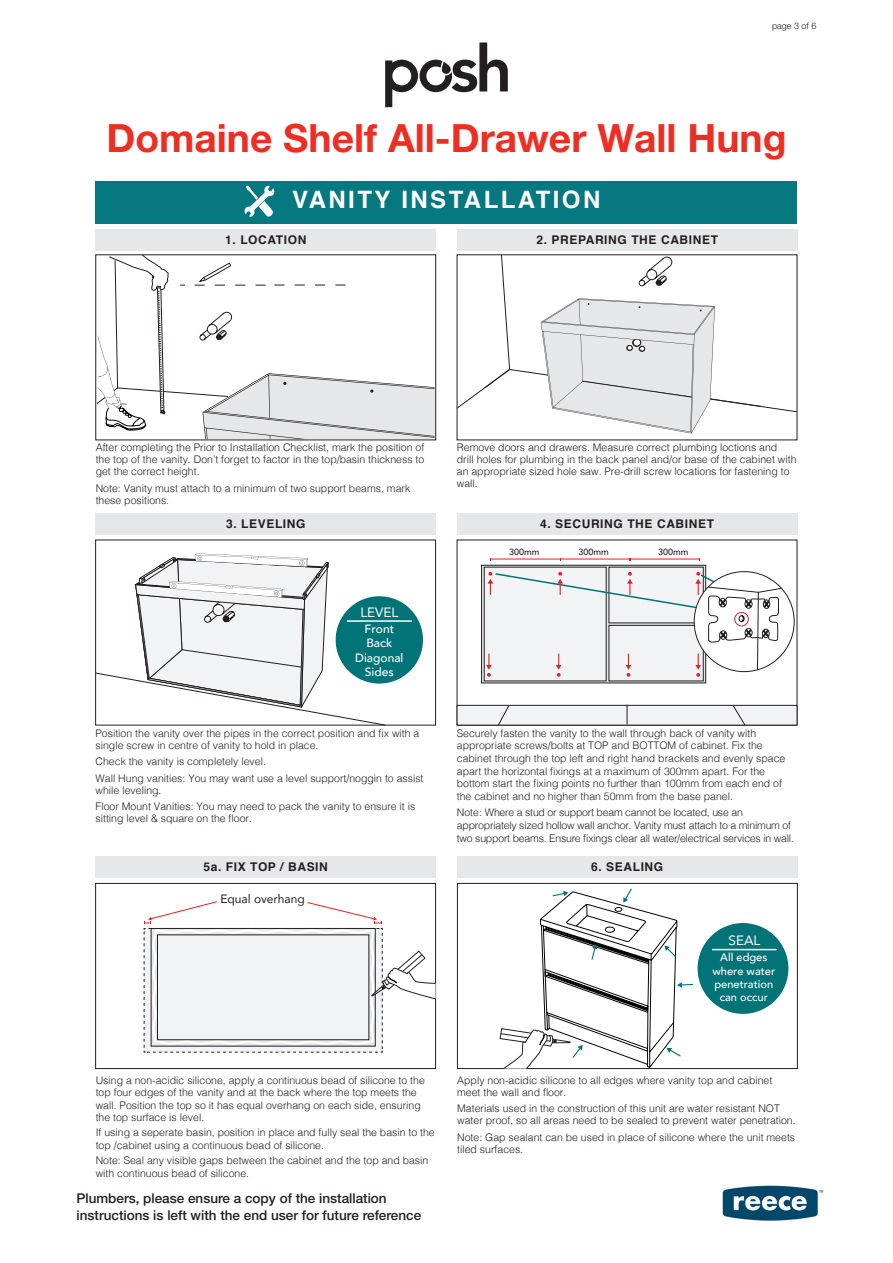
<style>
.page{position:relative;width:893px;height:1263px;background:#fff}
.page>*{position:absolute;margin:0;border:0;box-sizing:border-box;transform-origin:0 0}
.L1_Sub_Main_Head{font:700 39px "Helvetica Neue LT Pro";color:#ee2e22}
.t1{font:700 24px "Helvetica";letter-spacing:.1em;color:#fff}
.t2{font:500 13.5px/16.5px "Helvetica Neue LT Pro";color:#231f20}
.t3{font:13.5px "Avenir";color:#fff}
.t4{font:700 12px "Helvetica";letter-spacing:.05em;color:#231f20}
.t5{font:500 12px/14.4px "Avenir";color:#fff;text-align:center}
.t6{font:12px "Avenir";color:#231f20}
.t7{font:500 11.1px/13.4px "Avenir";color:#fff;text-align:center}
.t8{font:300 10.5px/12.6px "Helvetica";color:#231f20}
.t9{font:300 10.5px/12.6px "Helvetica";letter-spacing:-.02em;color:#231f20}
.t10{font:300 9px "Helvetica Neue LT Pro";color:#231f20}
.t11{font:500 9px "Avenir";color:#231f20}
</style>
<div class="page">
<svg style="left:385px;top:43px;width:123px;height:64px"></svg>
<div style="left:96px;top:181px;width:701px;height:43px;background:#06787f"></div>
<div style="left:96px;top:229px;width:340px;height:21px;background:#e6e7e9"></div>
<div style="left:96px;top:513px;width:340px;height:21px;background:#e6e7e9"></div>
<div style="left:96px;top:856px;width:340px;height:21px;background:#e6e7e9"></div>
<div style="left:457px;top:856px;width:340px;height:21px;background:#e6e7e9"></div>
<div style="left:457px;top:513px;width:340px;height:21px;background:#e6e7e9"></div>
<div style="left:457px;top:229px;width:340px;height:21px;background:#e6e7e9"></div>
<svg style="left:456px;top:254px;width:342px;height:179px"></svg>
<svg style="left:98px;top:257px;width:336px;height:181px"></svg>
<div style="left:336px;top:596px;width:87px;height:88px;background:#027377;border-radius:50%"></div>
<svg style="left:95px;top:553px;width:291px;height:173px"></svg>
<hr style="left:347px;top:620px;width:65px;height:2px;background:#fff">
<div style="left:698px;top:923px;width:90px;height:91px;background:#027377;border-radius:50%"></div>
<hr style="left:712px;top:949px;width:65px;height:1px;background:#fff">
<div style="left:457px;top:883px;width:340px;height:186px;border:1px solid #231f20"></div>
<svg style="left:500px;top:888px;width:194px;height:181px"></svg>
<div style="left:95px;top:883px;width:341px;height:186px;border:1px solid #231f20"></div>
<svg style="left:144px;top:901px;width:292px;height:152px"></svg>
<svg style="left:244px;top:185px;width:31px;height:32px"></svg>
<div style="left:481px;top:565px;width:225px;height:118px;border:1px solid #231f20"></div>
<div style="left:457px;top:705px;width:340px;height:20px;background:#f2f3f4"></div>
<div style="left:457px;top:705px;width:340px;height:20px;border:1px solid #231f20"></div>
<svg style="left:498px;top:704px;width:247px;height:22px"></svg>
<div style="left:609px;top:567px;width:94px;height:56px;background:#f2f3f4"></div>
<div style="left:609px;top:625px;width:94px;height:56px;background:#f2f3f4"></div>
<div style="left:484px;top:567px;width:122px;height:114px;background:#f2f3f4"></div>
<div style="left:484px;top:567px;width:122px;height:114px;border:1px solid #231f20"></div>
<hr style="left:491px;top:559px;width:69px;height:1px;background:#ee1d23">
<hr style="left:560px;top:559px;width:70px;height:1px;background:#ee1d23">
<hr style="left:630px;top:559px;width:70px;height:1px;background:#ee1d23">
<svg style="left:486px;top:572px;width:308px;height:105px"></svg>
<div style="left:734px;top:612px;width:15px;height:14px;border:1px solid #d1232a;border-radius:50%"></div>
<img style="left:722px;top:1185px;width:102px;height:36px">
<p class="t10" style="left:762px;top:20px;width:56px">page 16 of 19</p>
<p class="t10" style="left:772px;top:20px;width:46px">page 3 of 6</p>
<p class="L1_Sub_Main_Head" style="left:106px;top:114px;width:682px">Domaine Shelf All-Drawer Wall Hung</p>
<p class="t1" style="left:292px;top:180px;width:310px">VANITY INSTALLATION</p>
<p class="t4" style="left:225px;top:230px;width:83px">1. LOCATION</p>
<p class="t4" style="left:536px;top:230px;width:183px">2. PREPARING THE CABINET</p>
<p class="t8" style="left:96px;top:441px;width:330px;line-height:12px;text-align:justify">After completing the Prior to Installation Checklist, mark the position of the top of the vanity. Don’t forget to factor in the top/basin thickness to get the correct height.</p>
<p class="t8" style="left:96px;top:481px;width:316px">Note: Vanity must attach to a minimum of two support beams, mark these positions.</p>
<p class="t8" style="left:457px;top:441px;width:341px;line-height:12px">Remove doors and drawers. Measure correct plumbing loctions and drill holes for plumbing in the back panel and/or base of the cabinet with an appropriate sized hole saw. Pre-drill screw locations for fastening to wall.</p>
<p class="t4" style="left:226px;top:514px;width:81px">3. LEVELING</p>
<p class="t4" style="left:540px;top:514px;width:175px">4. SECURING THE CABINET</p>
<p class="t3" style="left:360px;top:601px;width:39px">LEVEL</p>
<p class="t5" style="left:355px;top:621px;width:50px">Front<br>Back<br>Diagonal<br>Sides</p>
<p class="t8" style="left:96px;top:726px;width:325px;line-height:12px">Position the vanity over the pipes in the correct position and fix with a single screw in centre of vanity to hold in place.</p>
<p class="t8" style="left:96px;top:754px;width:172px">Check the vanity is completely level.</p>
<p class="t8" style="left:96px;top:771px;width:329px;line-height:12px">Wall Hung vanities: You may want use a level support/noggin to assist while leveling.</p>
<p class="t8" style="left:96px;top:800px;width:321px;line-height:12px">Floor Mount Vanities: You may need to pack the vanity to ensure it is sitting level &amp; square on the floor.</p>
<p class="t11" style="left:509px;top:544px;width:32px">300mm</p>
<p class="t11" style="left:578px;top:544px;width:32px">300mm</p>
<p class="t11" style="left:658px;top:544px;width:32px">300mm</p>
<p class="t8" style="left:457px;top:726px;width:330px">Securely fasten the vanity to the wall through back of vanity with appropriate screws/bolts at TOP and BOTTOM of cabinet. Fix the cabinet through the top left and right hand brackets and evenly space apart the horizontal fixings at a maximum of 300mm apart. For the bottom start the fixing points no further than 100mm from each end of the cabinet and no higher than 50mm from the base panel.</p>
<p class="t9" style="left:457px;top:805px;width:339px">Note: Where a stud or support beam cannot be located, use an appropriately sized hollow wall anchor. Vanity must attach to a minimum of two support beams. Ensure fixings clear all water/electrical services in wall.</p>
<p class="t4" style="left:203px;top:857px;width:126px">5a. FIX TOP / BASIN</p>
<p class="t4" style="left:591px;top:857px;width:74px">6. SEALING</p>
<p class="t6" style="left:220px;top:889px;width:86px">Equal overhang</p>
<p class="t3" style="left:729px;top:930px;width:33px">SEAL</p>
<p class="t7" style="left:712px;top:950px;width:64px">All edges where water penetration can occur</p>
<p class="t8" style="left:96px;top:1073px;width:331px">Using a non-acidic silicone, apply a continuous bead of silicone to the top four edges of the vanity and at the back where the top meets the wall. Position the top so it has equal overhang on each side, ensuring the top surface is level.</p>
<p class="t8" style="left:96px;top:1125px;width:341px">If using a seperate basin, position in place and fully seal the basin to the top /cabinet using a continuous bead of silicone.</p>
<p class="t8" style="left:96px;top:1153px;width:334px">Note: Seal any visible gaps between the cabinet and the top and basin with continuous bead of silicone.</p>
<p class="t2" style="left:77px;top:1190px;width:346px">Plumbers, please ensure a copy of the installation instructions is left with the end user for future reference</p>
<p class="t8" style="left:457px;top:1073px;width:317px;line-height:12px">Apply non-acidic silicone to all edges where vanity top and cabinet meet the wall and floor.</p>
<p class="t8" style="left:457px;top:1101px;width:340px;line-height:12px">Materials used in the construction of this unit are water resistant NOT water proof, so all areas need to be sealed to prevent water penetration.</p>
<p class="t8" style="left:457px;top:1130px;width:339px">Note: Gap sealant can be used in place of silicone where the unit meets tiled surfaces.</p>
</div>
